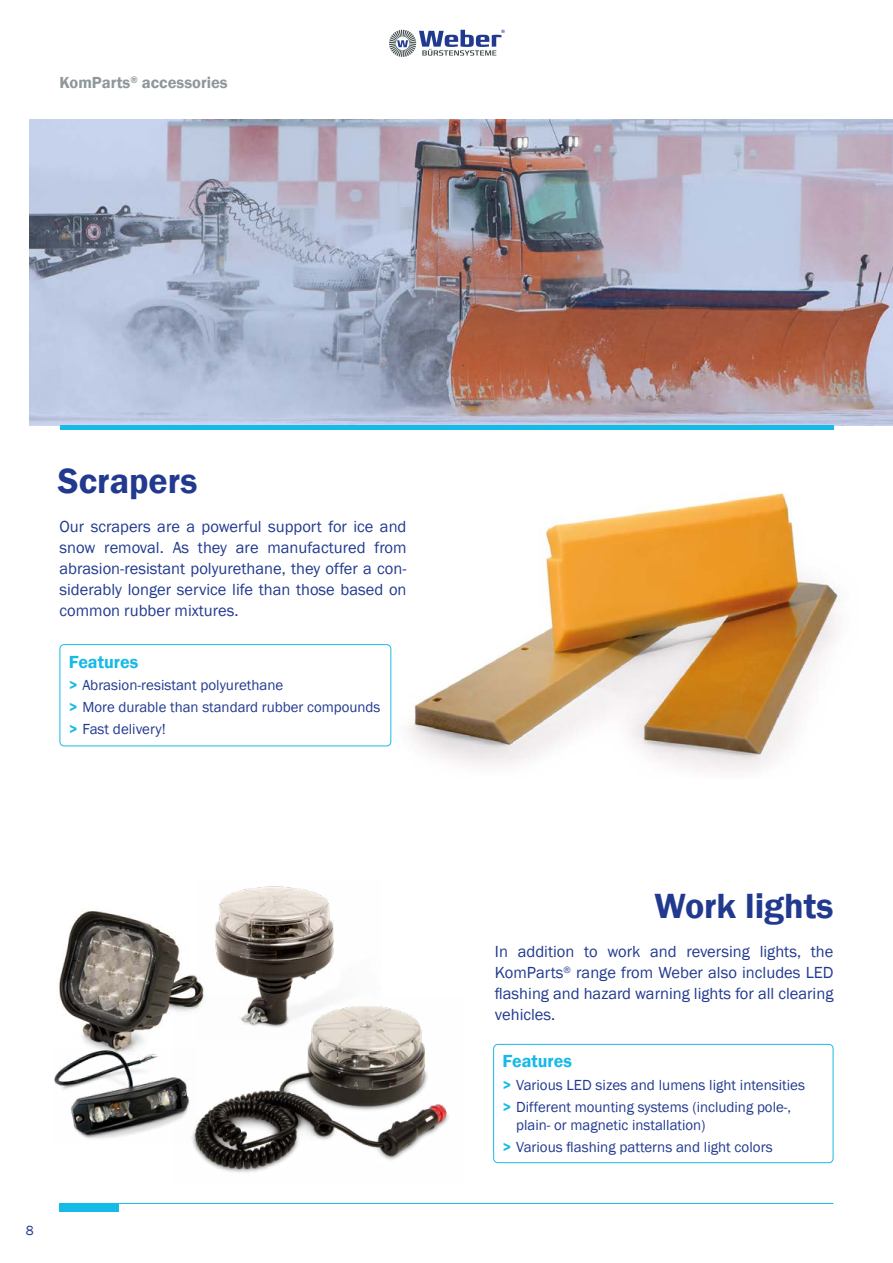
<style>
.page{position:relative;width:893px;height:1263px;background:#fff}
.page>*{position:absolute;margin:0;border:0;box-sizing:border-box;transform-origin:0 0}
.t1{font:600 36px "Franklin Gothic";color:#213a8f}
.t2{font:600 18px "Franklin Gothic";color:#16bae7}
.t3{font:16.5px/21px "Franklin Gothic";color:#213a8f;text-align:justify}
.t4{font:600 16.5px "Franklin Gothic";color:#8e989a}
.t5{font:15px/22.2px "Franklin Gothic";color:#213a8f}
.t6{font:13.5px "Franklin Gothic";color:#213a8f}
.s1{font-weight:600;color:#16bae7}
</style>
<div class="page">
<svg style="left:389px;top:30px;width:115px;height:27px"></svg>
<hr style="left:60px;top:1203px;width:773px;height:1px;background:#16bae7">
<div style="left:60px;top:1203px;width:59px;height:9px;background:#16bae7"></div>
<img style="left:408px;top:493px;width:432px;height:278px">
<img style="left:30px;top:119px;width:863px;height:306px">
<hr style="left:60px;top:425px;width:773px;height:4px;background:#16bae7">
<div style="left:60px;top:644px;width:331px;height:102px;border:1px solid #16bae7;border-radius:4px"></div>
<div style="left:493px;top:1044px;width:340px;height:119px;border:1px solid #16bae7;border-radius:4px"></div>
<img style="left:59px;top:910px;width:139px;height:138px">
<img style="left:54px;top:1048px;width:120px;height:91px">
<img style="left:174px;top:996px;width:275px;height:177px">
<img style="left:198px;top:886px;width:183px;height:154px">
<p class="t4" style="left:60px;top:72px;width:170px">KomParts<sup>®</sup> accessories</p>
<h1 class="t1" style="left:58px;top:459px;width:141px">Scrapers</h1>
<p class="t3" style="left:60px;top:516px;width:348px">Our scrapers are a powerful support for ice and snow removal. As they are manufactured from abrasion-resistant polyurethane, they offer a con&shy;siderably longer service life than those based on common rubber mixtures.</p>
<p class="t2" style="left:69px;top:650px;width:71px">Features</p>
<p class="t5" style="left:69px;top:674px;width:313px"><span class="s1">&gt;</span> Abrasion-resistant polyurethane<br><span class="s1">&gt;</span> More durable than standard rubber compounds <span class="s1">&gt;</span> Fast delivery!</p>
<p class="t6" style="left:26px;top:1222px;width:9px">8</p>
<h1 class="t1" style="left:654px;top:884px;width:180px">Work lights</h1>
<p class="t3" style="left:495px;top:941px;width:340px">In addition to work and reversing lights, the KomParts<sup>®</sup> range from Weber also includes LED flashing and hazard warning lights for all clearing vehicles.</p>
<p class="t2" style="left:502px;top:1050px;width:71px">Features</p>
<p class="t5" style="left:502px;top:1074px;width:304px"><span class="s1">&gt;</span> Various LED sizes and lumens light intensities <span class="s1">&gt;</span> Different mounting systems (including pole-,</p>
<p class="t5" style="left:502px;top:1114px;width:272px;text-indent:14px">plain- or magnetic installation)<br><span class="s1">&gt;</span> Various flashing patterns and light colors</p>
</div>
